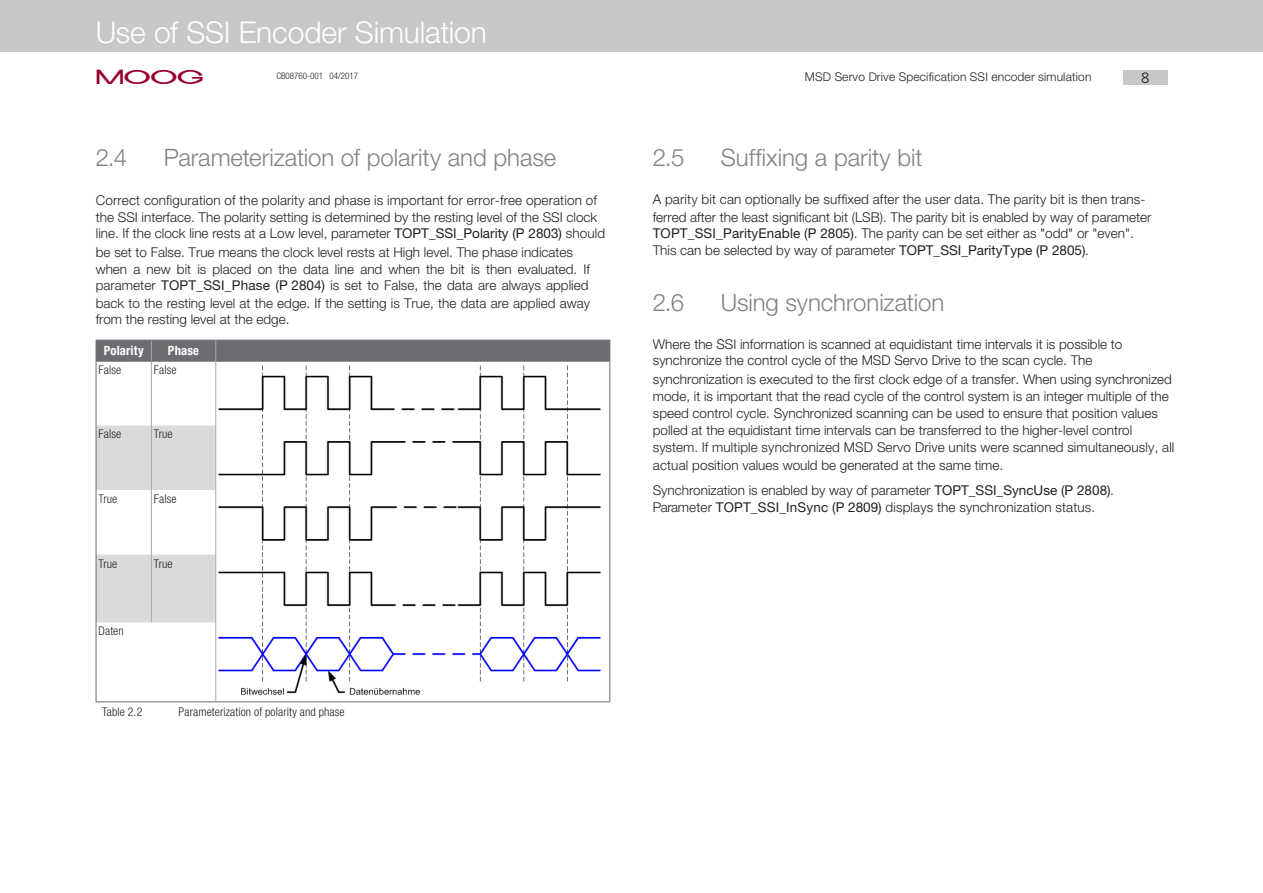
<style>
.page{position:relative;width:1263px;height:893px;background:#fff}
.page>*{position:absolute;margin:0;border:0;box-sizing:border-box;transform-origin:0 0}
._2012_Musterseite_Ko{font:300 30px "Helvetica Neue LT Std";letter-spacing:-.005em;color:#fff}
.t1{font:300 24px "Helvetica Neue LT Std";letter-spacing:-.005em;color:#808285}
.t2{font:18px "Moogo";color:#98012d}
.t3{font:300 15px "Frutiger LT Std";color:#231f20}
._2012_Haupttext{font:300 13.5px/17px "Helvetica Neue LT Std";color:#231f20}
._2012_Tabelle_Daten{font:700 condensed 12.75px "Helvetica Neue LT Std";letter-spacing:.01em;color:#fff}
._2012_Tabelle_linksb{font:300 condensed 12px "Helvetica Neue LT Std";letter-spacing:.01em;color:#231f20}
._2012_Musterseite_Te{font:300 12px "Helvetica Neue LT Std";letter-spacing:.015em;color:#231f20}
._2012_Musterseite_ID{font:300 condensed 9px "Helvetica Neue LT Std";color:#231f20}
.s1{font-weight:400}
</style>
<div class="page">
<div style="left:0;top:0;width:1263px;height:52px;background:#c7c8ca"></div>
<div style="left:1123px;top:70px;width:44px;height:14px;background:#c7c8ca"></div>
<svg style="left:97px;top:426px;width:118px;height:196px"></svg>
<hr style="left:96px;top:361px;width:55px;height:1px;background:#6c6d70">
<hr style="left:151px;top:361px;width:65px;height:1px;background:#6c6d70">
<hr style="left:96px;top:701px;width:55px;height:1px;background:#6c6d70">
<hr style="left:151px;top:701px;width:65px;height:1px;background:#6c6d70">
<hr style="left:216px;top:701px;width:394px;height:1px;background:#6c6d70">
<hr style="left:609px;top:361px;width:1px;height:65px;background:#6c6d70">
<hr style="left:609px;top:426px;width:1px;height:64px;background:#6c6d70">
<hr style="left:609px;top:490px;width:1px;height:65px;background:#6c6d70">
<hr style="left:609px;top:555px;width:1px;height:67px;background:#6c6d70">
<hr style="left:609px;top:622px;width:1px;height:79px;background:#6c6d70">
<hr style="left:216px;top:361px;width:393px;height:1px;background:#6c6d70">
<div style="left:96px;top:340px;width:514px;height:21px;background:#6c6d70"></div>
<hr style="left:96px;top:362px;width:1px;height:64px;background:#6c6d70">
<hr style="left:96px;top:426px;width:1px;height:64px;background:#6c6d70">
<hr style="left:96px;top:490px;width:1px;height:65px;background:#6c6d70">
<hr style="left:96px;top:555px;width:1px;height:67px;background:#6c6d70">
<hr style="left:96px;top:622px;width:1px;height:79px;background:#6c6d70">
<hr style="left:151px;top:362px;width:1px;height:64px;background:#a8a9ad">
<hr style="left:215px;top:362px;width:1px;height:64px;background:#a8a9ad">
<hr style="left:151px;top:426px;width:1px;height:64px;background:#a8a9ad">
<hr style="left:215px;top:426px;width:1px;height:64px;background:#a8a9ad">
<hr style="left:151px;top:490px;width:1px;height:65px;background:#a8a9ad">
<hr style="left:215px;top:490px;width:1px;height:65px;background:#a8a9ad">
<hr style="left:151px;top:555px;width:1px;height:67px;background:#a8a9ad">
<hr style="left:215px;top:555px;width:1px;height:67px;background:#a8a9ad">
<hr style="left:215px;top:622px;width:1px;height:79px;background:#a8a9ad">
<img style="left:218px;top:365px;width:382px;height:331px">
<p class="_2012_Musterseite_Ko" style="left:96px;top:14px;width:393px">Use of SSI Encoder Simulation</p>
<h3 class="t2" style="left:97px;top:68px;width:108px">MOOG</h3>
<p class="_2012_Musterseite_ID" style="left:276px;top:70px;width:83px">CB08760-001 04/2017</p>
<p class="_2012_Musterseite_Te" style="left:805px;top:69px;width:288px">MSD Servo Drive Specification SSI encoder simulation</p>
<p class="t3" style="left:1141px;top:69px;width:10px">8</p>
<p class="t1" style="left:96px;top:143px;width:33px">2.4</p>
<p class="t1" style="left:164px;top:143px;width:394px">Parameterization of polarity and phase</p>
<p class="_2012_Haupttext" style="left:96px;top:191px;width:511px">Correct configuration of the polarity and phase is important for error-free operation of the SSI interface. The polarity setting is determined by the resting level of the SSI clock line. If the clock line rests at a Low level, parameter <span class="s1">TOPT_SSI_Polarity (P 2803)</span> should</p>
<p class="_2012_Haupttext" style="left:96px;top:243px;width:496px">be set to False. True means the clock level rests at High level. The phase indicates when a new bit is placed on the data line and when the bit is then evaluated. If parameter <span class="s1">TOPT_SSI_Phase (P 2804)</span> is set to False, the data are always applied</p>
<p class="_2012_Haupttext" style="left:96px;top:295px;width:496px;line-height:16.4px">back to the resting level at the edge. If the setting is True, the data are applied away from the resting level at the edge.</p>
<p class="_2012_Tabelle_Daten" style="left:104px;top:343px;width:41px">Polarity</p>
<p class="_2012_Tabelle_Daten" style="left:168px;top:343px;width:33px">Phase</p>
<p class="_2012_Tabelle_linksb" style="left:99px;top:363px;width:24px">False</p>
<p class="_2012_Tabelle_linksb" style="left:154px;top:363px;width:24px">False</p>
<p class="_2012_Tabelle_linksb" style="left:99px;top:427px;width:24px">False</p>
<p class="_2012_Tabelle_linksb" style="left:154px;top:427px;width:20px">True</p>
<p class="_2012_Tabelle_linksb" style="left:99px;top:492px;width:20px">True</p>
<p class="_2012_Tabelle_linksb" style="left:154px;top:492px;width:24px">False</p>
<p class="_2012_Tabelle_linksb" style="left:99px;top:556px;width:20px">True</p>
<p class="_2012_Tabelle_linksb" style="left:154px;top:556px;width:20px">True</p>
<p class="_2012_Tabelle_linksb" style="left:99px;top:624px;width:27px">Daten</p>
<p class="_2012_Tabelle_linksb" style="left:102px;top:705px;width:42px">Table 2.2</p>
<p class="_2012_Tabelle_linksb" style="left:179px;top:705px;width:168px">Parameterization of polarity and phase</p>
<p class="t1" style="left:653px;top:143px;width:33px">2.5</p>
<p class="t1" style="left:721px;top:143px;width:203px">Suffixing a parity bit</p>
<p class="_2012_Haupttext" style="left:653px;top:191px;width:500px">A parity bit can optionally be suffixed after the user data. The parity bit is then trans&shy;ferred after the least significant bit (LSB). The parity bit is enabled by way of parameter <span class="s1">TOPT_SSI_ParityEnable (P 2805)</span>. The parity can be set either as "odd" or "even".<br>This can be selected by way of parameter <span class="s1">TOPT_SSI_ParityType (P 2805)</span>.</p>
<p class="t1" style="left:653px;top:287px;width:33px">2.6</p>
<p class="t1" style="left:721px;top:287px;width:225px">Using synchronization</p>
<p class="_2012_Haupttext" style="left:653px;top:336px;width:471px;line-height:16.4px">Where the SSI information is scanned at equidistant time intervals it is possible to synchronize the control cycle of the MSD Servo Drive to the scan cycle. The</p>
<p class="_2012_Haupttext" style="left:653px;top:370px;width:523px">synchronization is executed to the first clock edge of a transfer. When using synchronized mode, it is important that the read cycle of the control system is an integer multiple of the speed control cycle. Synchronized scanning can be used to ensure that position values polled at the equidistant time intervals can be transferred to the higher-level control system. If multiple synchronized MSD Servo Drive units were scanned simultaneously, all</p>
<p class="_2012_Haupttext" style="left:653px;top:456px;width:352px">actual position values would be generated at the same time.</p>
<p class="_2012_Haupttext" style="left:653px;top:481px;width:463px">Synchronization is enabled by way of parameter <span class="s1">TOPT_SSI_SyncUse (P 2808)</span>.<br>Parameter <span class="s1">TOPT_SSI_InSync (P 2809)</span> displays the synchronization status.</p>
</div>
